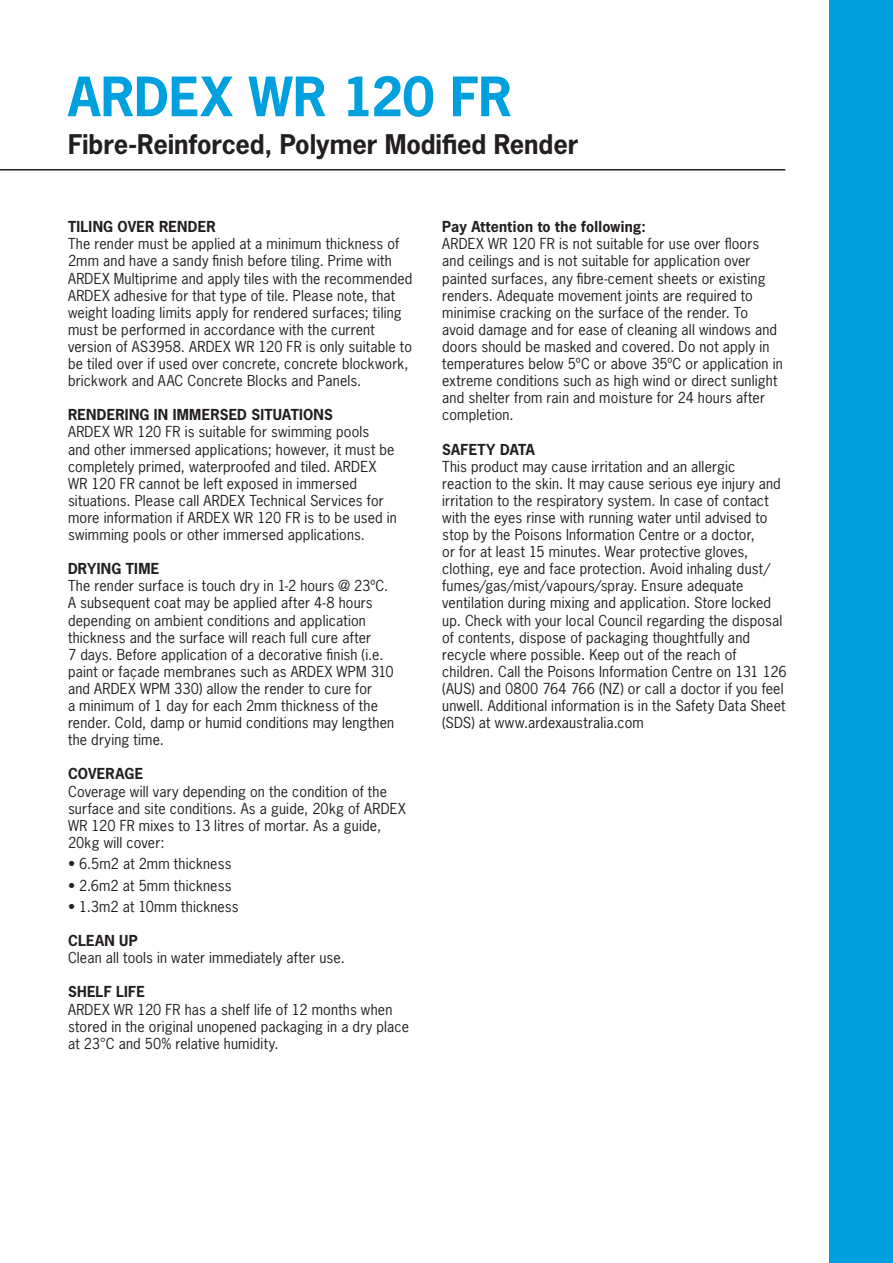
<style>
.page{position:relative;width:893px;height:1263px;background:#fff}
.page>*{position:absolute;margin:0;border:0;box-sizing:border-box;transform-origin:0 0}
.t1{font:700 51px "News Gothic Std";letter-spacing:-.005em;color:#00a0de}
.t2{font:700 25.5px "News Gothic Std";letter-spacing:-.005em;color:#231f20}
.t3{font:14.25px/17.1px "News Gothic Std";letter-spacing:.015em;color:#231f20}
.t4{font:700 14.25px "News Gothic Std";letter-spacing:.015em;color:#231f20}
</style>
<div class="page">
<hr style="left:0;top:169px;width:785px;height:2px;background:#231f20">
<div style="left:829px;top:0;width:64px;height:1263px;background:#00a0de"></div>
<p class="t1" style="left:68px;top:63px;width:446px">ARDEX WR 120 FR</p>
<p class="t2" style="left:68px;top:127px;width:512px">Fibre-Reinforced, Polymer Modified Render</p>
<p class="t4" style="left:68px;top:217px;width:149px">TILING OVER RENDER</p>
<p class="t3" style="left:68px;top:235px;width:346px">The render must be applied at a minimum thickness of 2mm and have a sandy finish before tiling. Prime with ARDEX Multiprime and apply tiles with the recommended ARDEX adhesive for that type of tile. Please note, that weight loading limits apply for rendered surfaces; tiling must be performed in accordance with the current version of AS3958. ARDEX WR 120 FR is only suitable to be tiled over if used over concrete, concrete blockwork, brickwork and AAC Concrete Blocks and Panels.</p>
<p class="t4" style="left:68px;top:405px;width:266px">RENDERING IN IMMERSED SITUATIONS</p>
<p class="t3" style="left:68px;top:423px;width:330px">ARDEX WR 120 FR is suitable for swimming pools<br>and other immersed applications; however, it must be completely primed, waterproofed and tiled. ARDEX WR 120 FR cannot be left exposed in immersed situations. Please call ARDEX Technical Services for more information if ARDEX WR 120 FR is to be used in swimming pools or other immersed applications.</p>
<p class="t4" style="left:68px;top:559px;width:93px">DRYING TIME</p>
<p class="t3" style="left:68px;top:577px;width:328px">The render surface is touch dry in 1-2 hours @ 23ºC.<br>A subsequent coat may be applied after 4-8 hours depending on ambient conditions and application thickness and the surface will reach full cure after<br>7 days. Before application of a decorative finish (i.e. paint or façade membranes such as ARDEX WPM 310 and ARDEX WPM 330) allow the render to cure for<br>a minimum of 1 day for each 2mm thickness of the render. Cold, damp or humid conditions may lengthen the drying time.</p>
<p class="t4" style="left:68px;top:765px;width:77px">COVERAGE</p>
<p class="t3" style="left:68px;top:782px;width:339px">Coverage will vary depending on the condition of the surface and site conditions. As a guide, 20kg of ARDEX WR 120 FR mixes to 13 litres of mortar. As a guide, 20kg will cover:</p>
<p class="t3" style="left:68px;top:855px;width:165px">• 6.5m2 at 2mm thickness</p>
<p class="t3" style="left:68px;top:876px;width:165px">• 2.6m2 at 5mm thickness</p>
<p class="t3" style="left:68px;top:898px;width:172px">• 1.3m2 at 10mm thickness</p>
<p class="t4" style="left:68px;top:931px;width:71px">CLEAN UP</p>
<p class="t3" style="left:68px;top:949px;width:278px">Clean all tools in water immediately after use.</p>
<p class="t4" style="left:68px;top:983px;width:78px">SHELF LIFE</p>
<p class="t3" style="left:68px;top:1000px;width:342px">ARDEX WR 120 FR has a shelf life of 12 months when stored in the original unopened packaging in a dry place at 23°C and 50% relative humidity.</p>
<p class="t4" style="left:442px;top:217px;width:205px">Pay Attention to the following:</p>
<p class="t3" style="left:442px;top:235px;width:342px">ARDEX WR 120 FR is not suitable for use over floors and ceilings and is not suitable for application over painted surfaces, any fibre-cement sheets or existing renders. Adequate movement joints are required to minimise cracking on the surface of the render. To avoid damage and for ease of cleaning all windows and doors should be masked and covered. Do not apply in temperatures below 5ºC or above 35ºC or application in extreme conditions such as high wind or direct sunlight and shelter from rain and moisture for 24 hours after completion.</p>
<p class="t4" style="left:442px;top:440px;width:94px">SAFETY DATA</p>
<p class="t3" style="left:442px;top:458px;width:346px">This product may cause irritation and an allergic reaction to the skin. It may cause serious eye injury and irritation to the respiratory system. In case of contact with the eyes rinse with running water until advised to stop by the Poisons Information Centre or a doctor,<br>or for at least 15 minutes. Wear protective gloves, clothing, eye and face protection. Avoid inhaling dust/ fumes/gas/mist/vapours/spray. Ensure adequate ventilation during mixing and application. Store locked up. Check with your local Council regarding the disposal of contents, dispose of packaging thoughtfully and recycle where possible. Keep out of the reach of children. Call the Poisons Information Centre on 131 126 (AUS) and 0800 764 766 (NZ) or call a doctor if you feel unwell. Additional information is in the Safety Data Sheet (SDS) at www.ardexaustralia.com</p>
</div>
